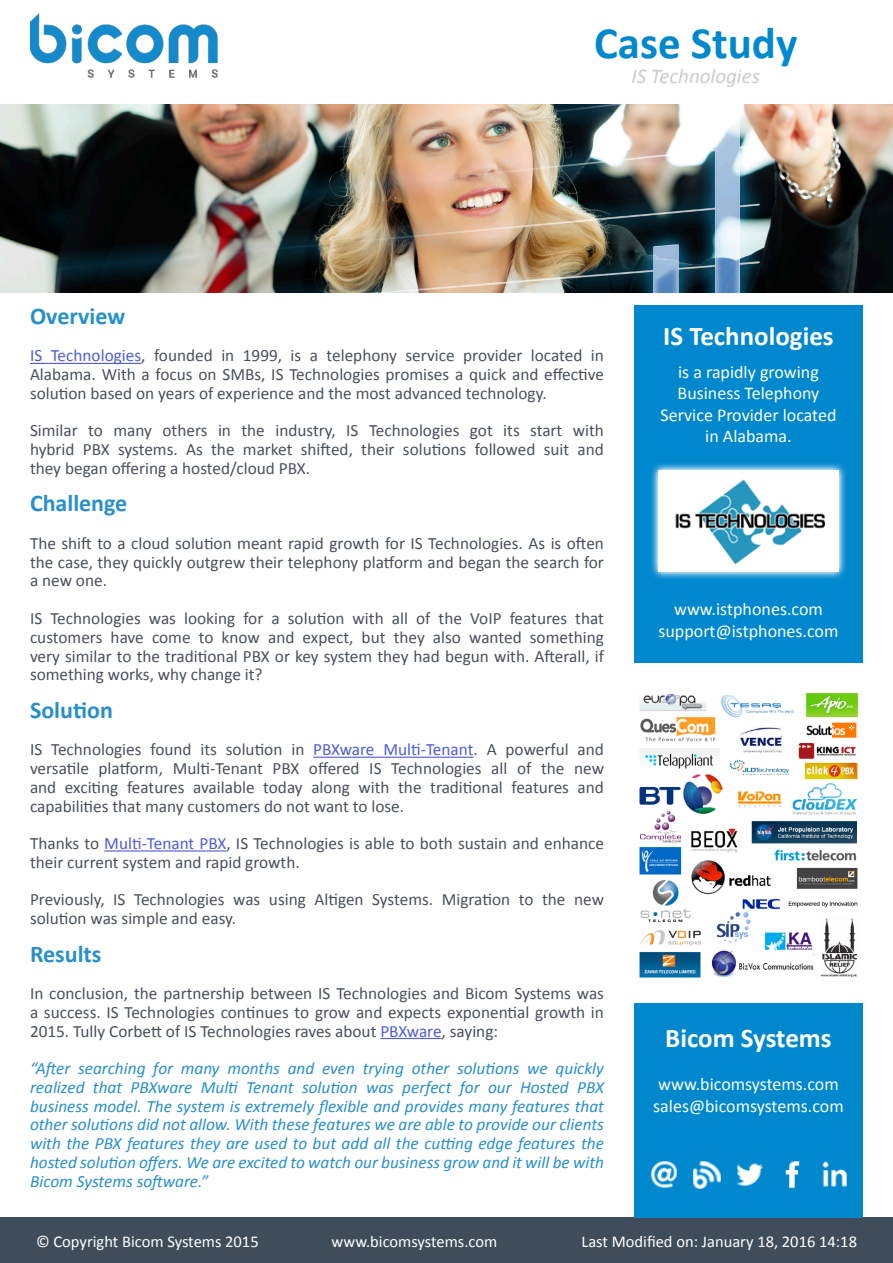
<style>
.page{position:relative;width:893px;height:1263px;background:#fff}
.page>*{position:absolute;margin:0;border:0;box-sizing:border-box;transform-origin:0 0}
.t1{font:700 45px "Calibri";color:#0088cf}
.t2{font:700 27px "Calibri";color:#fff}
.t3{font:700 24px "Calibri";color:#288fcd}
.t4{font:italic 21px "Calibri";color:#cecbcc}
.t5{font:18px "Calibri";color:#fff}
.t6{font:17.25px/18.8px "Calibri";color:#48505f;text-align:justify}
.t7{font:italic 17.25px/18.8px "Calibri";color:#288fcd;text-align:justify}
.t8{font:16.5px "Calibri";color:#fff}
.s1{color:#4f5cd6}
</style>
<div class="page">
<img style="left:30px;top:13px;width:188px;height:64px">
<div style="left:0;top:1218px;width:893px;height:45px;background:#3e4d59"></div>
<hr style="left:30px;top:363px;width:111px;height:1px;background:#4f5cd6">
<hr style="left:313px;top:757px;width:160px;height:1px;background:#4f5cd6">
<hr style="left:104px;top:850px;width:122px;height:1px;background:#4f5cd6">
<hr style="left:380px;top:1038px;width:62px;height:1px;background:#4f5cd6">
<div style="left:634px;top:1003px;width:229px;height:215px;background:#0088cf"></div>
<img style="left:693px;top:1161px;width:28px;height:28px">
<img style="left:651px;top:1161px;width:26px;height:27px">
<img style="left:785px;top:1161px;width:15px;height:27px">
<img style="left:822px;top:1161px;width:25px;height:26px">
<img style="left:736px;top:1163px;width:27px;height:23px">
<img style="left:639px;top:693px;width:219px;height:285px">
<div style="left:634px;top:306px;width:229px;height:357px;background:#0088cf"></div>
<img style="left:651px;top:463px;width:195px;height:116px">
<img style="left:0;top:105px;width:893px;height:187px">
<p class="t1" style="left:594px;top:14px;width:205px">Case Study</p>
<p class="t4" style="left:631px;top:61px;width:130px">IS Technologies</p>
<p class="t3" style="left:30px;top:301px;width:97px">Overview</p>
<p class="t6" style="left:30px;top:346px;width:575px"><span class="s1">IS Technologies</span>, founded in 1999, is a telephony service provider located in Alabama. With a focus on SMBs, IS Technologies promises a quick and effective solution based on years of experience and the most advanced technology.</p>
<p class="t6" style="left:30px;top:421px;width:575px">Similar to many others in the industry, IS Technologies got its start with hybrid PBX systems. As the market shifted, their solutions followed suit and they began offering a hosted/cloud PBX.</p>
<p class="t3" style="left:30px;top:488px;width:99px">Challenge</p>
<p class="t6" style="left:30px;top:534px;width:575px">The shift to a cloud solution meant rapid growth for IS Technologies. As is often the case, they quickly outgrew their telephony platform and began the search for a new one.</p>
<p class="t6" style="left:30px;top:609px;width:575px">IS Technologies was looking for a solution with all of the VoIP features that customers have come to know and expect, but they also wanted something very similar to the traditional PBX or key system they had begun with. Afterall, if something works, why change it?</p>
<p class="t3" style="left:30px;top:694px;width:84px">Solution</p>
<p class="t6" style="left:30px;top:740px;width:575px">IS Technologies found its solution in <span class="s1">PBXware Multi-Tenant</span>. A powerful and versatile platform, Multi-Tenant PBX offered IS Technologies all of the new and exciting features available today along with the traditional features and capabilities that many customers do not want to lose.</p>
<p class="t6" style="left:30px;top:834px;width:575px">Thanks to <span class="s1">Multi-Tenant PBX</span>, IS Technologies is able to both sustain and enhance their current system and rapid growth.</p>
<p class="t6" style="left:30px;top:890px;width:575px">Previously, IS Technologies was using Altigen Systems. Migration to the new solution was simple and easy.</p>
<p class="t3" style="left:30px;top:938px;width:73px">Results</p>
<p class="t6" style="left:30px;top:984px;width:575px">In conclusion, the partnership between IS Technologies and Bicom Systems was a success. IS Technologies continues to grow and expects exponential growth in 2015. Tully Corbett of IS Technologies raves about <span class="s1">PBXware</span>, saying:</p>
<p class="t7" style="left:30px;top:1058px;width:575px">“After searching for many months and even trying other solutions we quickly realized that PBXware Multi Tenant solution was perfect for our Hosted PBX business model. The system is extremely flexible and provides many features that other solutions did not allow. With these features we are able to provide our clients with the PBX features they are used to but add all the cutting edge features the hosted solution offers. We are excited to watch our business grow and it will be with Bicom Systems software.”</p>
<p class="t2" style="left:663px;top:319px;width:172px">IS Technologies</p>
<p class="t5" style="left:678px;top:360px;width:142px">is a rapidly growing</p>
<p class="t5" style="left:677px;top:382px;width:143px">Business Telephony</p>
<p class="t5" style="left:660px;top:403px;width:178px">Service Provider located</p>
<p class="t5" style="left:705px;top:425px;width:88px">in Alabama.</p>
<p class="t5" style="left:674px;top:598px;width:150px">www.istphones.com</p>
<p class="t5" style="left:658px;top:619px;width:182px">support@istphones.com</p>
<p class="t2" style="left:665px;top:1021px;width:168px">Bicom Systems</p>
<p class="t5" style="left:658px;top:1073px;width:182px">www.bicomsystems.com</p>
<p class="t5" style="left:653px;top:1095px;width:192px">sales@bicomsystems.com</p>
<p class="t8" style="left:36px;top:1231px;width:224px">© Copyright Bicom Systems 2015</p>
<p class="t8" style="left:332px;top:1231px;width:167px">www.bicomsystems.com</p>
<p class="t8" style="left:581px;top:1231px;width:277px">Last Modified on: January 18, 2016 14:18</p>
</div>
